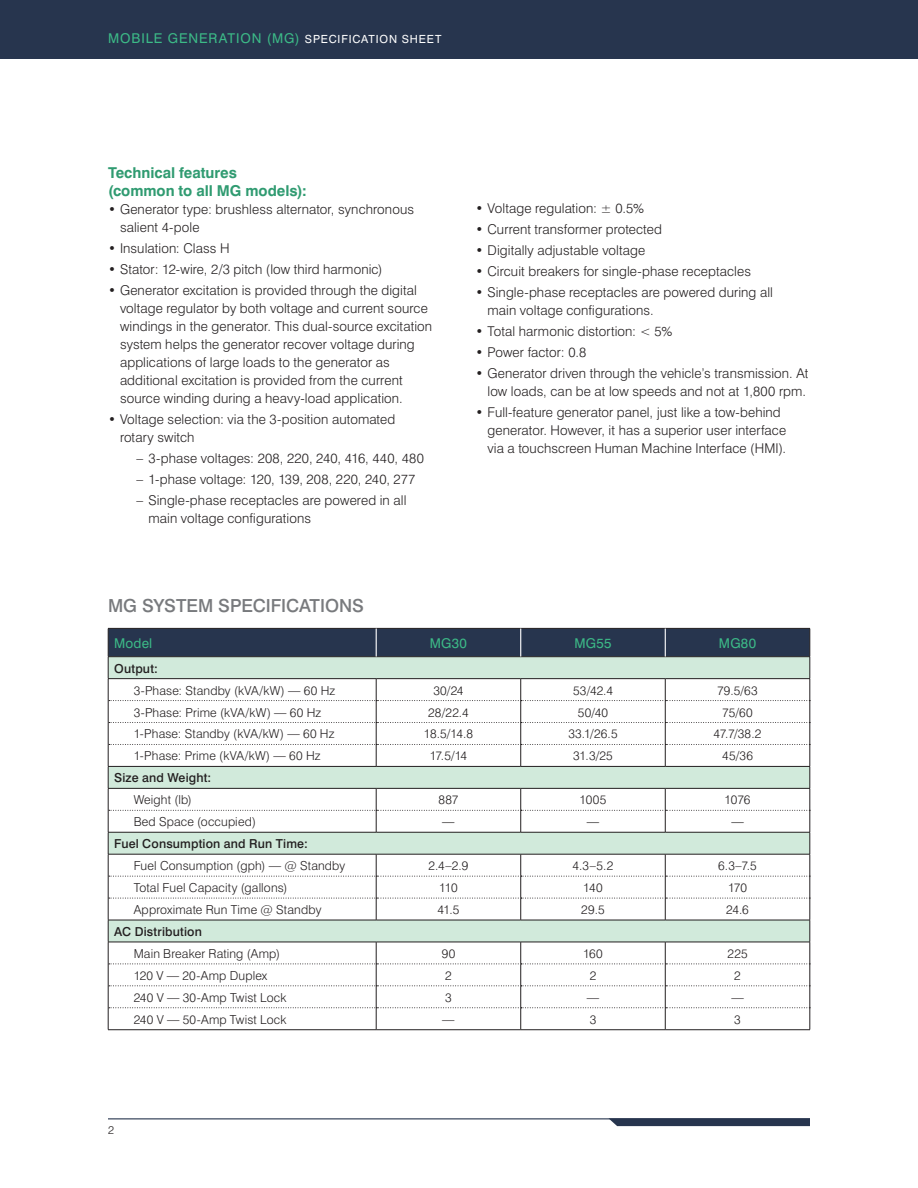
<style>
.page{position:relative;width:918px;height:1188px;background:#fff}
.page>*{position:absolute;margin:0;border:0;box-sizing:border-box;transform-origin:0 0}
.Subhead_Level_1{font:500 18px "Swiss 721 BT";letter-spacing:-.005em;color:#787a7d}
.Subhead_Level_1-2{font:700 15px/18px "Swiss 721 BT";color:#309b71}
.Body_Bullets{font:300 13.5px/18px "Swiss 721 BT";letter-spacing:.005em;color:#231f20}
.t1{font:13.5px "Swiss 721 BT";letter-spacing:.07em;color:#3cba87}
.t2{font:13.5px "Swiss 721 BT";letter-spacing:.04em;color:#3cba87}
.t3{font:300 12.3px "Swiss 721 BT";letter-spacing:.01em;color:#231f20}
.t4{font:500 12.3px "Swiss 721 BT";letter-spacing:.015em;color:#231f20}
.t5{font:12.3px "Swiss 721 BT";color:#231f20}
.t6{font:300 11.25px "Swiss 721 BT";color:#231f20}
.s1{font-size:11.25px;color:#fff}
</style>
<div class="page">
<svg style="left:108px;top:628px;width:703px;height:402px"></svg>
<div style="left:0;top:0;width:918px;height:58px;background:#27354e"></div>
<hr style="left:108px;top:1118px;width:702px;height:1px;background:#27354e">
<svg style="left:608px;top:1118px;width:202px;height:8px"></svg>
<p class="t1" style="left:108px;top:30px;width:335px">MOBILE GENERATION (MG) <span class="s1">SPECIFICATION SHEET</span></p>
<p class="Subhead_Level_1-2" style="left:108px;top:163px;width:200px">Technical features (common to all MG models):</p>
<p class="Body_Bullets" style="left:120px;top:200px;width:296px;text-indent:-12px">• Generator type: brushless alternator, synchronous salient 4-pole</p>
<p class="Body_Bullets" style="left:108px;top:239px;width:123px">• Insulation: Class H</p>
<p class="Body_Bullets" style="left:108px;top:260px;width:276px">• Stator: 12-wire, 2/3 pitch (low third harmonic)</p>
<p class="Body_Bullets" style="left:120px;top:281px;width:314px;text-indent:-12px">• Generator excitation is provided through the digital voltage regulator by both voltage and current source windings in the generator. This dual-source excitation system helps the generator recover voltage during applications of large loads to the generator as additional excitation is provided from the current source winding during a heavy-load application.</p>
<p class="Body_Bullets" style="left:120px;top:410px;width:277px;text-indent:-12px">• Voltage selection: via the 3-position automated rotary switch</p>
<p class="Body_Bullets" style="left:136px;top:449px;width:289px">– 3-phase voltages: 208, 220, 240, 416, 440, 480</p>
<p class="Body_Bullets" style="left:136px;top:470px;width:280px">– 1-phase voltage: 120, 139, 208, 220, 240, 277</p>
<p class="Body_Bullets" style="left:148px;top:491px;width:259px;text-indent:-12px">– Single-phase receptacles are powered in all main voltage configurations</p>
<p class="Subhead_Level_1" style="left:108px;top:595px;width:257px">MG SYSTEM SPECIFICATIONS</p>
<p class="Body_Bullets" style="left:476px;top:200px;width:170px">• Voltage regulation: ± 0.5%</p>
<p class="Body_Bullets" style="left:476px;top:221px;width:188px">• Current transformer protected</p>
<p class="Body_Bullets" style="left:476px;top:242px;width:171px">• Digitally adjustable voltage</p>
<p class="Body_Bullets" style="left:476px;top:263px;width:277px">• Circuit breakers for single-phase receptacles</p>
<p class="Body_Bullets" style="left:488px;top:284px;width:287px;text-indent:-12px">• Single-phase receptacles are powered during all main voltage configurations.</p>
<p class="Body_Bullets" style="left:476px;top:323px;width:198px">• Total harmonic distortion: &lt; 5%</p>
<p class="Body_Bullets" style="left:476px;top:344px;width:112px">• Power factor: 0.8</p>
<p class="Body_Bullets" style="left:476px;top:365px;width:334px;text-align:right">• Generator driven through the vehicle’s transmission. At low loads, can be at low speeds and not at 1,800 rpm.</p>
<p class="Body_Bullets" style="left:488px;top:404px;width:300px;text-indent:-12px">• Full-feature generator panel, just like a tow-behind generator. However, it has a superior user interface via a touchscreen Human Machine Interface (HMI).</p>
<p class="t2" style="left:114px;top:635px;width:40px">Model</p>
<p class="t2" style="left:430px;top:635px;width:39px">MG30</p>
<p class="t2" style="left:574px;top:635px;width:39px">MG55</p>
<p class="t2" style="left:719px;top:635px;width:39px">MG80</p>
<p class="t4" style="left:114px;top:661px;width:45px">Output:</p>
<p class="t3" style="left:134px;top:683px;width:203px">3-Phase: Standby (kVA/kW) — 60 Hz</p>
<p class="t3" style="left:433px;top:683px;width:32px">30/24</p>
<p class="t3" style="left:573px;top:683px;width:41px">53/42.4</p>
<p class="t3" style="left:717px;top:683px;width:42px">79.5/63</p>
<p class="t3" style="left:134px;top:705px;width:189px">3-Phase: Prime (kVA/kW) — 60 Hz</p>
<p class="t3" style="left:428px;top:705px;width:42px">28/22.4</p>
<p class="t3" style="left:578px;top:705px;width:32px">50/40</p>
<p class="t3" style="left:722px;top:705px;width:32px">75/60</p>
<p class="t3" style="left:134px;top:727px;width:202px">1-Phase: Standby (kVA/kW) — 60 Hz</p>
<p class="t3" style="left:424px;top:727px;width:51px">18.5/14.8</p>
<p class="t3" style="left:568px;top:727px;width:51px">33.1/26.5</p>
<p class="t3" style="left:714px;top:727px;width:49px">47.7/38.2</p>
<p class="t3" style="left:134px;top:749px;width:188px">1-Phase: Prime (kVA/kW) — 60 Hz</p>
<p class="t3" style="left:430px;top:749px;width:39px">17.5/14</p>
<p class="t3" style="left:573px;top:749px;width:41px">31.3/25</p>
<p class="t3" style="left:722px;top:749px;width:32px">45/36</p>
<p class="t4" style="left:114px;top:770px;width:99px">Size and Weight:</p>
<p class="t3" style="left:134px;top:792px;width:60px">Weight (lb)</p>
<p class="t3" style="left:438px;top:792px;width:21px">887</p>
<p class="t3" style="left:580px;top:792px;width:28px">1005</p>
<p class="t3" style="left:725px;top:792px;width:27px">1076</p>
<p class="t3" style="left:134px;top:814px;width:124px">Bed Space (occupied)</p>
<p class="t5" style="left:442px;top:814px;width:14px">—</p>
<p class="t5" style="left:587px;top:814px;width:14px">—</p>
<p class="t5" style="left:731px;top:814px;width:14px">—</p>
<p class="t4" style="left:114px;top:836px;width:195px">Fuel Consumption and Run Time:</p>
<p class="t3" style="left:134px;top:858px;width:213px">Fuel Consumption (gph) — @ Standby</p>
<p class="t3" style="left:429px;top:858px;width:41px">2.4–2.9</p>
<p class="t3" style="left:573px;top:858px;width:42px">4.3–5.2</p>
<p class="t3" style="left:718px;top:858px;width:40px">6.3–7.5</p>
<p class="t3" style="left:134px;top:880px;width:155px">Total Fuel Capacity (gallons)</p>
<p class="t3" style="left:439px;top:880px;width:20px">110</p>
<p class="t3" style="left:583px;top:880px;width:21px">140</p>
<p class="t3" style="left:728px;top:880px;width:21px">170</p>
<p class="t3" style="left:134px;top:902px;width:189px">Approximate Run Time @ Standby</p>
<p class="t3" style="left:437px;top:902px;width:24px">41.5</p>
<p class="t3" style="left:581px;top:902px;width:25px">29.5</p>
<p class="t3" style="left:726px;top:902px;width:24px">24.6</p>
<p class="t4" style="left:114px;top:924px;width:89px">AC Distribution</p>
<p class="t3" style="left:134px;top:946px;width:148px">Main Breaker Rating (Amp)</p>
<p class="t3" style="left:442px;top:946px;width:15px">90</p>
<p class="t3" style="left:583px;top:946px;width:21px">160</p>
<p class="t3" style="left:727px;top:946px;width:22px">225</p>
<p class="t3" style="left:134px;top:968px;width:135px">120 V — 20-Amp Duplex</p>
<p class="t3" style="left:445px;top:968px;width:8px">2</p>
<p class="t3" style="left:590px;top:968px;width:8px">2</p>
<p class="t3" style="left:734px;top:968px;width:8px">2</p>
<p class="t3" style="left:134px;top:990px;width:154px">240 V — 30-Amp Twist Lock</p>
<p class="t3" style="left:445px;top:990px;width:8px">3</p>
<p class="t3" style="left:587px;top:990px;width:14px">—</p>
<p class="t3" style="left:731px;top:990px;width:14px">—</p>
<p class="t3" style="left:134px;top:1012px;width:154px">240 V — 50-Amp Twist Lock</p>
<p class="t3" style="left:442px;top:1012px;width:14px">—</p>
<p class="t3" style="left:590px;top:1012px;width:8px">3</p>
<p class="t3" style="left:734px;top:1012px;width:8px">3</p>
<p class="t6" style="left:108px;top:1123px;width:7px">2</p>
</div>
